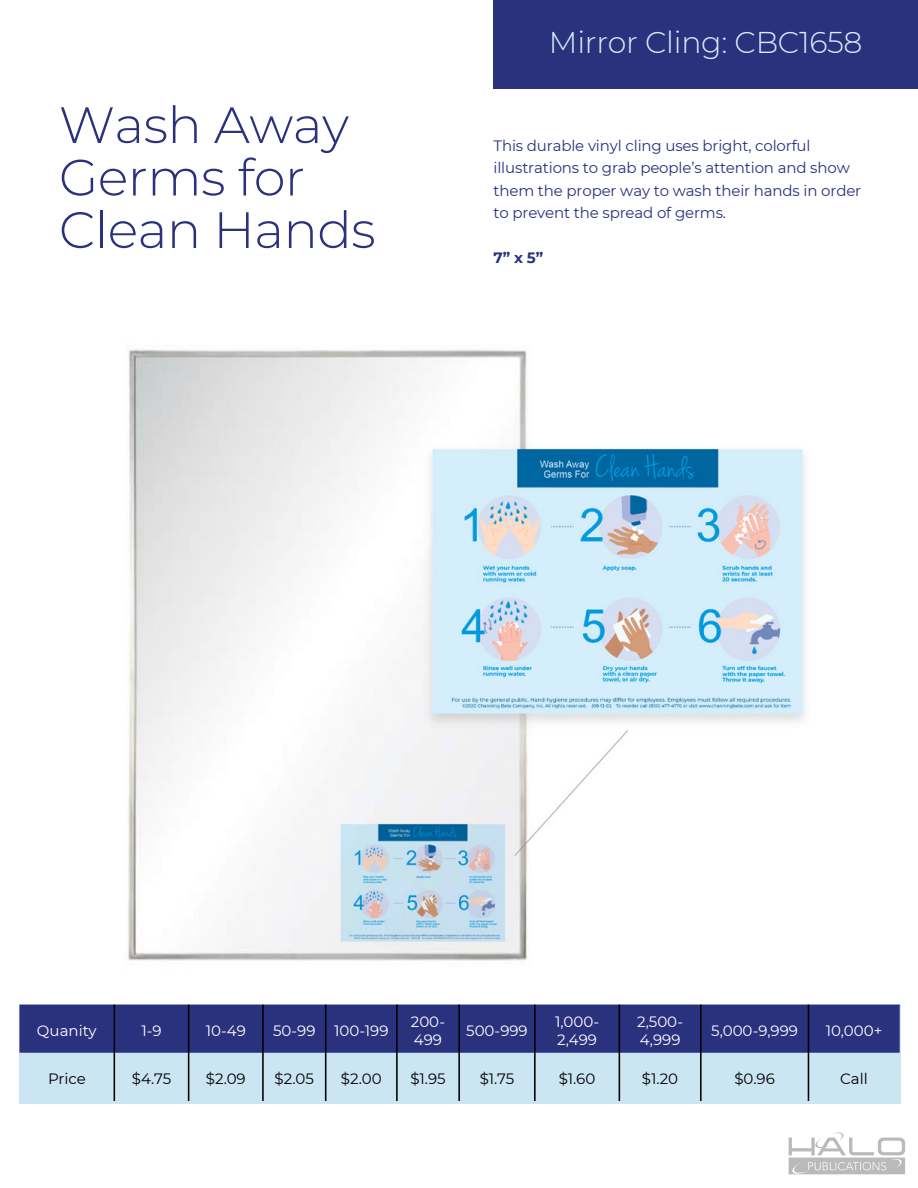
<style>
.page{position:relative;width:918px;height:1188px;background:#fff}
.page>*{position:absolute;margin:0;border:0;box-sizing:border-box;transform-origin:0 0}
.t1{font:300 51px/52.5px "Montserrat";letter-spacing:-.01em;color:#2a317d}
.t2{font:300 30px "Montserrat";letter-spacing:-.01em;color:#d4eefb}
.t3{font:15px/22.5px "Montserrat";letter-spacing:-.01em;color:#2a317d}
.t4{font:15px/18px "Montserrat";color:#fff}
.t5{font:15px "Montserrat";color:#000}
.t6{font:700 15px "Montserrat";color:#2a317d}
</style>
<div class="page">
<svg style="left:789px;top:1132px;width:116px;height:43px"></svg>
<div style="left:494px;top:0;width:424px;height:89px;background:#2a317d"></div>
<img style="left:128px;top:349px;width:678px;height:612px">
<div style="left:19px;top:1005px;width:881px;height:99px;background:#cbe5f2"></div>
<div style="left:19px;top:1005px;width:881px;height:48px;background:#2a317d"></div>
<hr style="left:114px;top:1005px;width:1px;height:48px;background:#000">
<hr style="left:188px;top:1005px;width:1px;height:48px;background:#000">
<hr style="left:262px;top:1005px;width:2px;height:48px;background:#000">
<hr style="left:325px;top:1005px;width:1px;height:48px;background:#000">
<hr style="left:396px;top:1005px;width:2px;height:48px;background:#000">
<hr style="left:458px;top:1005px;width:2px;height:48px;background:#000">
<hr style="left:534px;top:1005px;width:2px;height:48px;background:#000">
<hr style="left:619px;top:1005px;width:1px;height:48px;background:#000">
<hr style="left:700px;top:1005px;width:2px;height:48px;background:#000">
<hr style="left:808px;top:1005px;width:1px;height:48px;background:#000">
<hr style="left:114px;top:1053px;width:1px;height:48px;background:#000">
<hr style="left:188px;top:1053px;width:1px;height:48px;background:#000">
<hr style="left:262px;top:1053px;width:2px;height:48px;background:#000">
<hr style="left:325px;top:1053px;width:1px;height:48px;background:#000">
<hr style="left:396px;top:1053px;width:2px;height:48px;background:#000">
<hr style="left:458px;top:1053px;width:2px;height:48px;background:#000">
<hr style="left:534px;top:1053px;width:2px;height:48px;background:#000">
<hr style="left:619px;top:1053px;width:1px;height:48px;background:#000">
<hr style="left:700px;top:1053px;width:2px;height:48px;background:#000">
<hr style="left:808px;top:1053px;width:1px;height:48px;background:#000">
<h1 class="t1" style="left:59px;top:97px;width:318px">Wash Away<br>Germs for<br>Clean Hands</h1>
<h2 class="t2" style="left:549px;top:22px;width:315px">Mirror Cling: CBC1658</h2>
<p class="t3" style="left:494px;top:134px;width:369px">This durable vinyl cling uses bright, colorful illustrations to grab people’s attention and show them the proper way to wash their hands in order to prevent the spread of germs.</p>
<p class="t6" style="left:494px;top:247px;width:51px">7” x 5”</p>
<p class="t4" style="left:37px;top:1021px;width:61px">Quanity</p>
<p class="t4" style="left:141px;top:1021px;width:22px">1-9</p>
<p class="t4" style="left:206px;top:1021px;width:42px">10-49</p>
<p class="t4" style="left:273px;top:1021px;width:117px">50-99 100-199</p>
<p class="t4" style="left:411px;top:1012px;width:36px">200-<br>499</p>
<p class="t4" style="left:466px;top:1021px;width:63px">500-999</p>
<p class="t4" style="left:555px;top:1012px;width:46px">1,000-<br>2,499</p>
<p class="t4" style="left:637px;top:1012px;width:48px">2,500-<br>4,999</p>
<p class="t4" style="left:711px;top:1021px;width:88px">5,000-9,999</p>
<p class="t4" style="left:826px;top:1021px;width:58px">10,000+</p>
<p class="t5" style="left:48px;top:1068px;width:39px">Price</p>
<p class="t5" style="left:132px;top:1068px;width:41px">$4.75</p>
<p class="t5" style="left:206px;top:1068px;width:41px">$2.09</p>
<p class="t5" style="left:275px;top:1068px;width:41px">$2.05</p>
<p class="t5" style="left:341px;top:1068px;width:42px">$2.00</p>
<p class="t5" style="left:410px;top:1068px;width:37px">$1.95</p>
<p class="t5" style="left:480px;top:1068px;width:36px">$1.75</p>
<p class="t5" style="left:559px;top:1068px;width:38px">$1.60</p>
<p class="t5" style="left:642px;top:1068px;width:38px">$1.20</p>
<p class="t5" style="left:734px;top:1068px;width:42px">$0.96</p>
<p class="t5" style="left:840px;top:1068px;width:29px">Call</p>
</div>
